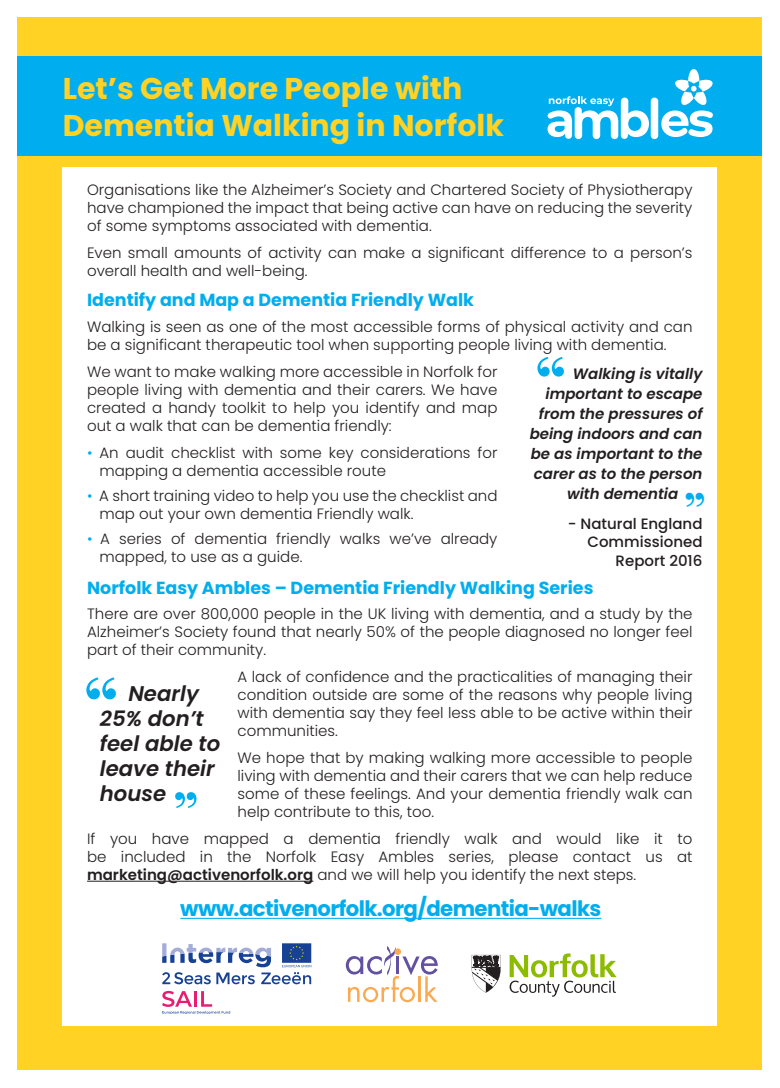
<style>
.page{position:relative;width:780px;height:1088px;background:#fff}
.page>*{position:absolute;margin:0;border:0;box-sizing:border-box;transform-origin:0 0}
.t1{font:700 72.5px "Bodoni";color:#00aeef}
.t2{font:700 65px "Bodoni";color:#00aeef}
.t3{font:700 52.5px "Bodoni";color:#00aeef}
.t4{font:700 45px "Bodoni";color:#00aeef}
.t5{font:700 30px/37.5px "Poppins";color:#ffd224}
.t6{font:italic 600 21.25px/25px "Poppins";color:#231f20}
.t7{font:700 21.25px "Poppins";letter-spacing:-.03em;color:#00aeef}
.t8{font:700 17.5px "Poppins";color:#00aeef}
.t9{font:300 15px/18px "Poppins";color:#231f20;text-align:justify}
.t10{font:italic 600 15px/20px "Poppins";color:#231f20;text-align:right}
.t11{font:500 15px/18.8px "Poppins";color:#231f20;text-align:right}
.s1{color:#00aeef}
.s2{font-weight:600}
.s3{font-family:"Bodoni";font-weight:700;font-style:normal;font-size:25px;color:#fff}
</style>
<div class="page">
<div style="left:18px;top:18px;width:744px;height:1052px;background:#ffd224"></div>
<div style="left:18px;top:57px;width:744px;height:99px;background:#00aeef"></div>
<svg style="left:547px;top:69px;width:166px;height:70px"></svg>
<div style="left:63px;top:167px;width:654px;height:858px;background:#fff"></div>
<hr style="left:87px;top:881px;width:226px;height:1px;background:#231f20">
<svg style="left:346px;top:946px;width:92px;height:56px"></svg>
<svg style="left:509px;top:953px;width:107px;height:44px"></svg>
<svg style="left:471px;top:955px;width:29px;height:37px"></svg>
<hr style="left:180px;top:918px;width:421px;height:1px;background:#00aeef">
<svg style="left:162px;top:943px;width:149px;height:41px"></svg>
<svg style="left:162px;top:991px;width:68px;height:23px"></svg>
<p class="t5" style="left:63px;top:69px;width:442px">Let’s Get More People with<br>Dementia Walking in Norfolk</p>
<p class="t9" style="left:87px;top:181px;width:607px">Organisations like the Alzheimer’s Society and Chartered Society of Physiotherapy have championed the impact that being active can have on reducing the severity of some symptoms associated with dementia.</p>
<p class="t9" style="left:87px;top:243px;width:607px">Even small amounts of activity can make a significant difference to a person’s overall health and well-being.</p>
<p class="t8" style="left:87px;top:289px;width:388px">Identify and Map a Dementia Friendly Walk</p>
<p class="t9" style="left:87px;top:318px;width:607px">Walking is seen as one of the most accessible forms of physical activity and can be a significant therapeutic tool when supporting people living with dementia.</p>
<p class="t9" style="left:87px;top:363px;width:412px">We want to make walking more accessible in Norfolk for people living with dementia and their carers. We have created a handy toolkit to help you identify and map out a walk that can be dementia friendly:</p>
<p class="t9" style="left:99px;top:444px;width:399px;text-indent:-12px"><span class="s1">•</span> An audit checklist with some key considerations for mapping a dementia accessible route</p>
<p class="t9" style="left:99px;top:487px;width:399px;text-indent:-12px"><span class="s1">•</span> A short training video to help you use the checklist and map out your own dementia Friendly walk.</p>
<p class="t9" style="left:99px;top:530px;width:399px;text-indent:-12px"><span class="s1">•</span> A series of dementia friendly walks we’ve already mapped, to use as a guide.</p>
<p class="t8" style="left:87px;top:578px;width:508px">Norfolk Easy Ambles – Dementia Friendly Walking Series</p>
<p class="t9" style="left:87px;top:605px;width:607px">There are over 800,000 people in the UK living with dementia, and a study by the Alzheimer’s Society found that nearly 50% of the people diagnosed no longer feel part of their community.</p>
<p class="t9" style="left:237px;top:668px;width:456px">A lack of confidence and the practicalities of managing their condition outside are some of the reasons why people living with dementia say they feel less able to be active within their communities.</p>
<p class="t9" style="left:237px;top:749px;width:456px">We hope that by making walking more accessible to people living with dementia and their carers that we can help reduce some of these feelings. And your dementia friendly walk can help contribute to this, too.</p>
<p class="t9" style="left:87px;top:829px;width:607px">If you have mapped a dementia friendly walk and would like it to be included in the Norfolk Easy Ambles series, please contact us at <span class="s2">marketing@activenorfolk.org</span> and we will help you identify the next steps.</p>
<p class="t2" style="left:534px;top:340px;width:33px">“</p>
<p class="t10" style="left:529px;top:364px;width:174px">Walking is vitally important to escape from the pressures of being indoors and can be as important to the carer as to the person with dementia <span class="s3">”</span></p>
<p class="t11" style="left:568px;top:514px;width:136px">- Natural England<br>Commissioned<br>Report 2016</p>
<p class="t4" style="left:684px;top:482px;width:24px">”</p>
<p class="t1" style="left:83px;top:659px;width:37px">“</p>
<p class="t6" style="left:100px;top:681px;width:122px;text-indent:28px">Nearly<br>25% don’t feel able to leave their house</p>
<p class="t3" style="left:173px;top:779px;width:27px">”</p>
<p class="t7" style="left:180px;top:896px;width:422px">www.activenorfolk.org/dementia-walks</p>
</div>
